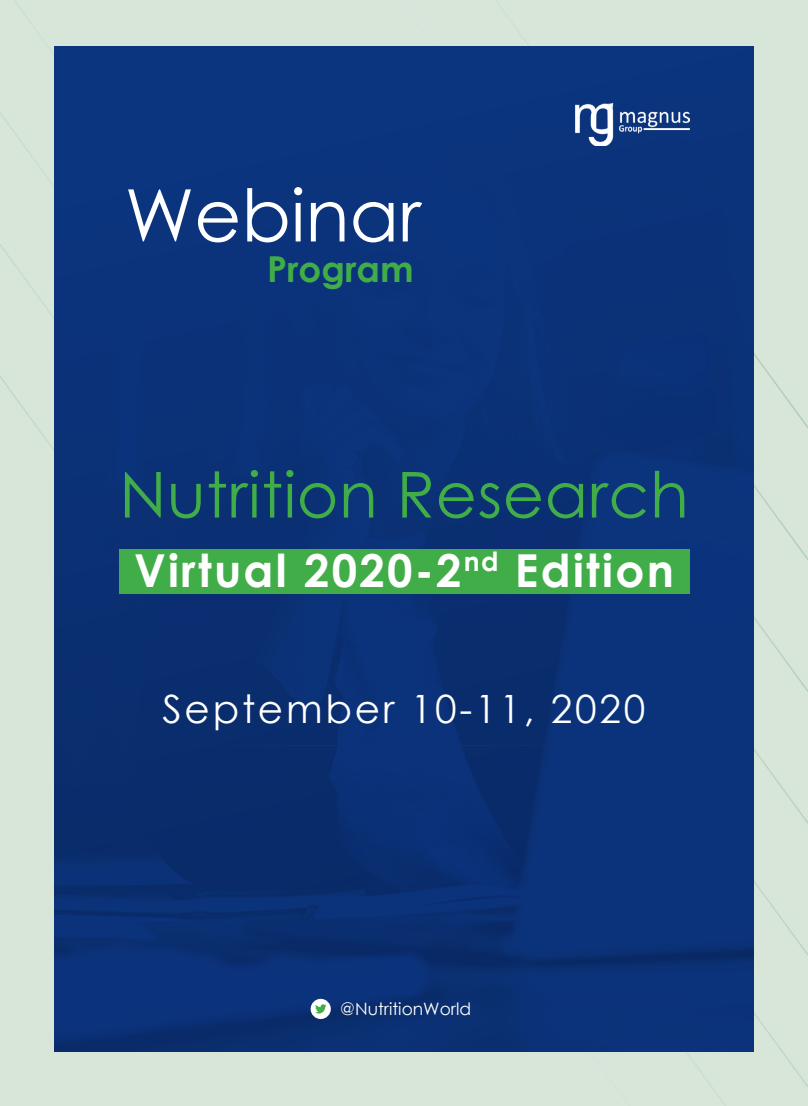
<style>
.page{position:relative;width:808px;height:1106px;background:#d7e6d9}
.page>*{position:absolute;margin:0;border:0;box-sizing:border-box;transform-origin:0 0}
.t1{font:72.45px "Century Gothic";color:#fff}
.t2{font:63.45px "Century Gothic";letter-spacing:.01em;color:#41ad49}
.t3{font:700 45.45px "Century Gothic";letter-spacing:.05em;color:#fff}
.t4{font:39px "Century Gothic";letter-spacing:.07em;color:#fff}
.t5{font:700 35.7px "Century Gothic";color:#41ad49}
.t6{font:17.1px "Century Gothic";color:#fff}
</style>
<div class="page">
<img style="left:54px;top:47px;width:700px;height:1005px">
<div style="left:119px;top:549px;width:570px;height:44px;background:#41ad49"></div>
<hr style="left:151px;top:745px;width:499px;height:1px;background:#0c357f">
<img style="left:575px;top:104px;width:114px;height:42px">
<svg style="left:311px;top:999px;width:20px;height:20px"></svg>
<h1 class="t1" style="left:125px;top:165px;width:298px">Webinar</h1>
<p class="t5" style="left:267px;top:242px;width:148px">Program</p>
<h2 class="t2" style="left:119px;top:450px;width:571px">Nutrition Research</h2>
<p class="t3" style="left:134px;top:536px;width:541px">Virtual 2020-2<sup>nd</sup> Edition</p>
<p class="t4" style="left:162px;top:682px;width:484px">September 10-11, 2020</p>
<p class="t6" style="left:340px;top:997px;width:132px">@NutritionWorld</p>
</div>
